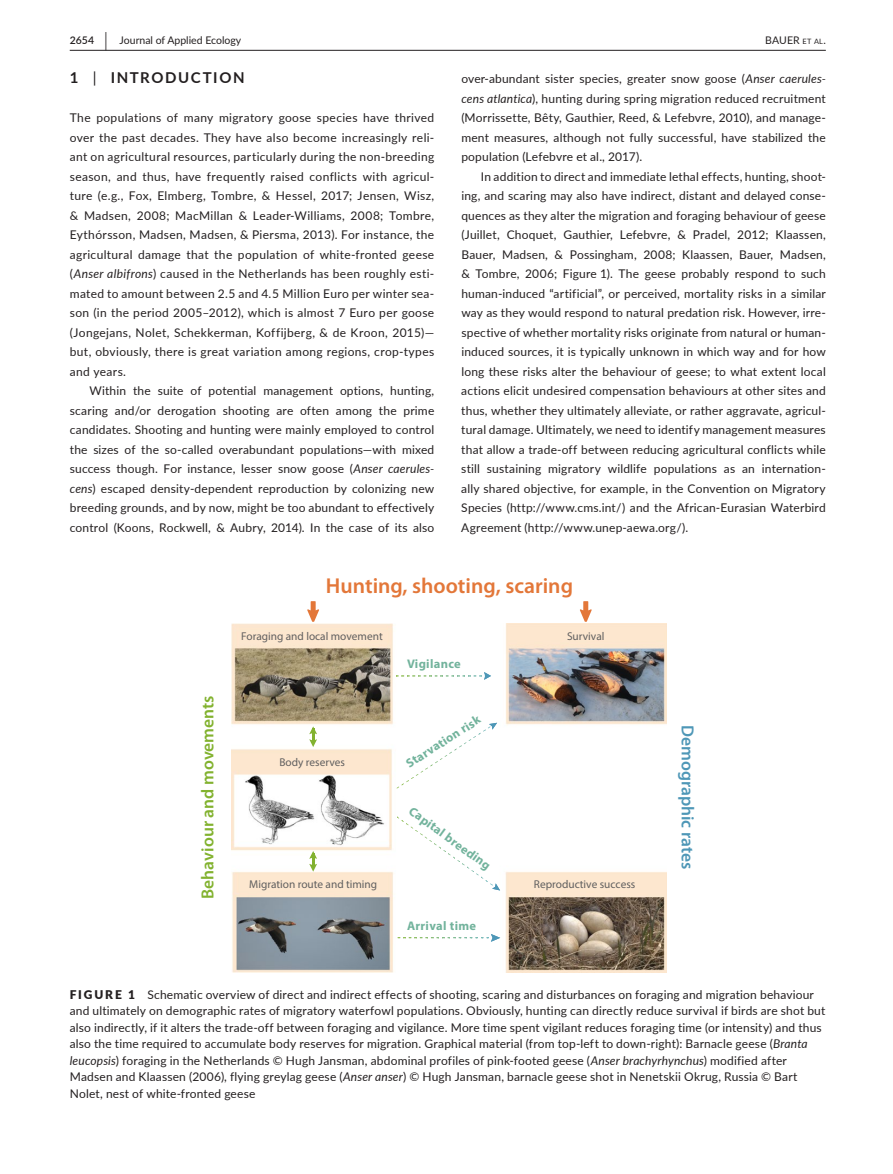
<style>
.page{position:relative;width:893px;height:1174px;background:#fff}
.page>*{position:absolute;margin:0;border:0;box-sizing:border-box;transform-origin:0 0}
.t1{font:600 21.6px "Myriad Pro";color:#e37739}
.t2{font:600 17.55px "Myriad Pro";color:#4e97b7}
.t3{font:600 17.4px "Myriad Pro";color:#82b22f}
.t4{font:700 15px "Lato";letter-spacing:.105em;color:#231f20}
.t5{font:700 12.45px "Myriad Pro";letter-spacing:.025em;color:#72b39c}
.t6{font:12px/19.5px "Lato";letter-spacing:.015em;color:#231f20;text-align:justify}
.t7{font:11.25px "Myriad Pro";color:#605f5f}
.t8{font:10.5px "Lato";color:#231f20}
.t9{font:10.5px "Lato";letter-spacing:.01em;color:#231f20}
.t10{font:600 10.5px "Lato";color:#231f20}
.s1{font-size:19.5px}
.s2{font-size:7.35px}
.s3{font-weight:400}
.s4{font-style:italic}
.s5{font-weight:900}
</style>
<div class="page">
<hr style="left:70px;top:50px;width:756px;height:1px;background:#231f20">
<img style="left:232px;top:623px;width:434px;height:349px">
<svg style="left:309px;top:726px;width:8px;height:21px"></svg>
<svg style="left:309px;top:851px;width:8px;height:20px"></svg>
<svg style="left:396px;top:672px;width:95px;height:8px"></svg>
<svg style="left:398px;top:934px;width:102px;height:7px"></svg>
<svg style="left:401px;top:722px;width:96px;height:63px"></svg>
<svg style="left:397px;top:816px;width:85px;height:61px"></svg>
<svg style="left:492px;top:883px;width:8px;height:7px"></svg>
<svg style="left:307px;top:601px;width:12px;height:21px"></svg>
<svg style="left:580px;top:601px;width:12px;height:21px"></svg>
<p class="t10" style="left:70px;top:33px;width:39px">2654 <span class="s1">|</span></p>
<p class="t8" style="left:120px;top:33px;width:123px">Journal of Applied Ecology</p>
<p class="t9" style="left:765px;top:33px;width:62px">BAUER <span class="s2">et al</span>.</p>
<p class="t4" style="left:70px;top:67px;width:176px">1 <span class="s3">|</span> INTRODUCTION</p>
<p class="t6" style="left:70px;top:107px;width:366px">The populations of many migratory goose species have thrived over the past decades. They have also become increasingly reli&shy;ant on agricultural resources, particularly during the non-breeding season, and thus, have frequently raised conflicts with agricul&shy;ture (e.g., Fox, Elmberg, Tombre, &amp; Hessel, 2017; Jensen, Wisz, &amp; Madsen, 2008; MacMillan &amp; Leader-Williams, 2008; Tombre, Eythórsson, Madsen, Madsen, &amp; Piersma, 2013). For instance, the agricultural damage that the population of white-fronted geese (<span class="s4">Anser albifrons</span>) caused in the Netherlands has been roughly esti&shy;mated to amount between 2.5 and 4.5 Million Euro per winter sea&shy;son (in the period 2005–2012), which is almost 7 Euro per goose (Jongejans, Nolet, Schekkerman, Koffijberg, &amp; de Kroon, 2015)— but, obviously, there is great variation among regions, crop-types and years.</p>
<p class="t6" style="left:70px;top:380px;width:366px;text-indent:19px">Within the suite of potential management options, hunting, scaring and/or derogation shooting are often among the prime candidates. Shooting and hunting were mainly employed to control the sizes of the so-called overabundant populations—with mixed success though. For instance, lesser snow goose (<span class="s4">Anser caerules&shy;cens</span>) escaped density-dependent reproduction by colonizing new breeding grounds, and by now, might be too abundant to effectively control (Koons, Rockwell, &amp; Aubry, 2014). In the case of its also</p>
<p class="t6" style="left:461px;top:68px;width:366px">over-abundant sister species, greater snow goose (<span class="s4">Anser caerules&shy;cens atlantica</span>), hunting during spring migration reduced recruitment (Morrissette, Bêty, Gauthier, Reed, &amp; Lefebvre, 2010), and manage&shy;ment measures, although not fully successful, have stabilized the population (Lefebvre et al., 2017).</p>
<p class="t6" style="left:461px;top:166px;width:366px;text-indent:20px">In addition to direct and immediate lethal effects, hunting, shoot&shy;ing, and scaring may also have indirect, distant and delayed conse&shy;quences as they alter the migration and foraging behaviour of geese (Juillet, Choquet, Gauthier, Lefebvre, &amp; Pradel, 2012; Klaassen, Bauer, Madsen, &amp; Possingham, 2008; Klaassen, Bauer, Madsen, &amp; Tombre, 2006; Figure 1). The geese probably respond to such human-induced “artificial”, or perceived, mortality risks in a similar way as they would respond to natural predation risk. However, irre&shy;spective of whether mortality risks originate from natural or human&shy;induced sources, it is typically unknown in which way and for how long these risks alter the behaviour of geese; to what extent local actions elicit undesired compensation behaviours at other sites and thus, whether they ultimately alleviate, or rather aggravate, agricul&shy;tural damage. Ultimately, we need to identify management measures that allow a trade-off between reducing agricultural conflicts while still sustaining migratory wildlife populations as an internation&shy;ally shared objective, for example, in the Convention on Migratory Species (http://www.cms.int/) and the African-Eurasian Waterbird Agreement (http://www.unep-aewa.org/).</p>
<h1 class="t1" style="left:326px;top:571px;width:249px">Hunting, shooting, scaring</h1>
<p class="t7" style="left:241px;top:629px;width:143px">Foraging and local movement</p>
<p class="t7" style="left:567px;top:629px;width:39px">Survival</p>
<h3 class="t3" style="left:197px;top:898px;width:205px;rotate:-90deg">Behaviour and movements</h3>
<p class="t7" style="left:279px;top:755px;width:67px">Body reserves</p>
<p class="t5" style="left:407px;top:656px;width:55px">Vigilance</p>
<p class="t5" style="left:403px;top:758px;width:87px;rotate:-33deg">Starvation risk</p>
<p class="t5" style="left:415px;top:803px;width:99px;rotate:36deg">Capital breeding</p>
<p class="t7" style="left:249px;top:877px;width:129px">Migration route and timing</p>
<p class="t7" style="left:534px;top:877px;width:103px">Reproductive success</p>
<p class="t5" style="left:407px;top:917px;width:71px">Arrival time</p>
<h2 class="t2" style="left:699px;top:725px;width:146px;rotate:90deg">Demographic rates</h2>
<p class="t6" style="left:70px;top:985px;width:757px;line-height:16.5px;text-align:left"><span class="s5">FIGURE 1</span> Schematic overview of direct and indirect effects of shooting, scaring and disturbances on foraging and migration behaviour and ultimately on demographic rates of migratory waterfowl populations. Obviously, hunting can directly reduce survival if birds are shot but also indirectly, if it alters the trade-off between foraging and vigilance. More time spent vigilant reduces foraging time (or intensity) and thus also the time required to accumulate body reserves for migration. Graphical material (from top-left to down-right): Barnacle geese (<span class="s4">Branta leucopsis</span>) foraging in the Netherlands © Hugh Jansman, abdominal profiles of pink-footed geese (<span class="s4">Anser brachyrhynchus</span>) modified after Madsen and Klaassen (2006), flying greylag geese (<span class="s4">Anser anser</span>) © Hugh Jansman, barnacle geese shot in Nenetskii Okrug, Russia © Bart Nolet, nest of white-fronted geese</p>
</div>
